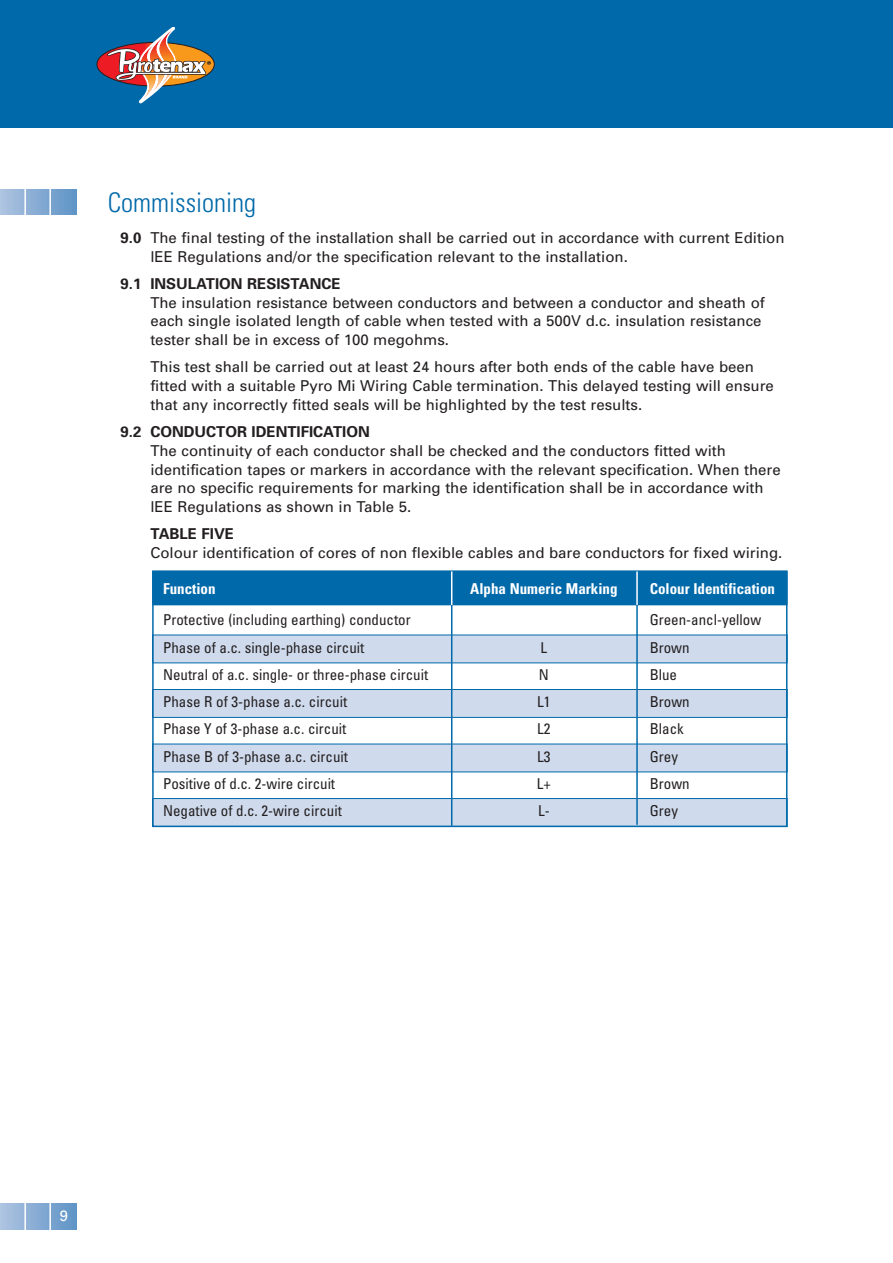
<style>
.page{position:relative;width:893px;height:1263px;background:#fff}
.page>*{position:absolute;margin:0;border:0;box-sizing:border-box;transform-origin:0 0}
.t1{font:300 condensed 27px "Univers";color:#0069aa}
.t2{font:15px/18.8px "Univers";color:#231f20}
.t3{font:condensed 15px "Univers";color:#231f20}
.t4{font:700 condensed 15px "Univers";color:#fff}
.t5{font:15px "Univers";color:#fff}
.s1{font-weight:700}
</style>
<div class="page">
<div style="left:153px;top:635px;width:634px;height:28px;background:#cfdbed"></div>
<div style="left:153px;top:689px;width:634px;height:28px;background:#cfdbed"></div>
<div style="left:152px;top:689px;width:635px;height:29px;border:1px solid #0069aa"></div>
<div style="left:153px;top:744px;width:634px;height:28px;background:#cfdbed"></div>
<div style="left:153px;top:798px;width:634px;height:28px;background:#cfdbed"></div>
<div style="left:152px;top:798px;width:635px;height:29px;border:1px solid #0069aa"></div>
<div style="left:153px;top:571px;width:634px;height:34px;background:#0069aa"></div>
<div style="left:152px;top:571px;width:635px;height:256px;border:2px solid #0069aa"></div>
<hr style="left:636px;top:571px;width:2px;height:254px;background:#0069aa">
<hr style="left:451px;top:571px;width:1px;height:255px;background:#0069aa">
<hr style="left:636px;top:571px;width:2px;height:34px;background:#fff">
<hr style="left:451px;top:571px;width:1px;height:34px;background:#fff">
<svg style="left:0;top:1204px;width:77px;height:25px;background:#86abd3"></svg>
<hr style="left:24px;top:1199px;width:2px;height:37px;background:#fff">
<hr style="left:49px;top:1199px;width:2px;height:37px;background:#fff">
<svg style="left:0;top:189px;width:77px;height:26px;background:#86abd3"></svg>
<hr style="left:24px;top:184px;width:2px;height:37px;background:#fff">
<hr style="left:49px;top:184px;width:2px;height:37px;background:#fff">
<div style="left:0;top:0;width:893px;height:127px;background:#0069aa"></div>
<svg style="left:97px;top:42px;width:117px;height:44px"></svg>
<svg style="left:107px;top:27px;width:104px;height:76px"></svg>
<p class="t1" style="left:108px;top:193px;width:150px">Commissioning</p>
<p class="t2" style="left:150px;top:229px;width:636px;text-indent:-30px"><span class="s1">9.0</span> The final testing of the installation shall be carried out in accordance with current Edition lEE Regulations and/or the specification relevant to the installation.</p>
<p class="t2" style="left:150px;top:275px;width:616px;text-indent:-30px"><span class="s1">9.1 INSULATION RESISTANCE<br></span>The insulation resistance between conductors and between a conductor and sheath of each single isolated length of cable when tested with a 500V d.c. insulation resistance tester shall be in excess of 100 megohms.</p>
<p class="t2" style="left:150px;top:359px;width:625px">This test shall be carried out at least 24 hours after both ends of the cable have been fitted with a suitable Pyro Mi Wiring Cable termination. This delayed testing will ensure that any incorrectly fitted seals will be highlighted by the test results.</p>
<p class="t2" style="left:150px;top:424px;width:632px;text-indent:-30px"><span class="s1">9.2 CONDUCTOR IDENTIFICATION<br></span>The continuity of each conductor shall be checked and the conductors fitted with identification tapes or markers in accordance with the relevant specification. When there are no specific requirements for marking the identification shall be in accordance with lEE Regulations as shown in Table 5.</p>
<p class="t2" style="left:150px;top:526px;width:634px"><span class="s1">TABLE FIVE<br></span>Colour identification of cores of non flexible cables and bare conductors for fixed wiring.</p>
<p class="t4" style="left:163px;top:583px;width:54px">Function</p>
<p class="t4" style="left:470px;top:583px;width:149px">Alpha Numeric Marking</p>
<p class="t4" style="left:650px;top:583px;width:127px">Colour Identification</p>
<p class="t3" style="left:163px;top:614px;width:249px">Protective (including earthing) conductor</p>
<p class="t3" style="left:650px;top:614px;width:113px">Green-ancl-yellow</p>
<p class="t3" style="left:163px;top:642px;width:203px">Phase of a.c. single-phase circuit</p>
<p class="t3" style="left:541px;top:642px;width:8px">L</p>
<p class="t3" style="left:650px;top:642px;width:41px">Brown</p>
<p class="t3" style="left:163px;top:669px;width:267px">Neutral of a.c. single- or three-phase circuit</p>
<p class="t3" style="left:539px;top:669px;width:12px">N</p>
<p class="t3" style="left:650px;top:669px;width:29px">Blue</p>
<p class="t3" style="left:163px;top:696px;width:186px">Phase R of 3-phase a.c. circuit</p>
<p class="t3" style="left:537px;top:696px;width:15px">L1</p>
<p class="t3" style="left:650px;top:696px;width:41px">Brown</p>
<p class="t3" style="left:163px;top:723px;width:185px">Phase Y of 3-phase a.c. circuit</p>
<p class="t3" style="left:537px;top:723px;width:15px">L2</p>
<p class="t3" style="left:650px;top:723px;width:36px">Black</p>
<p class="t3" style="left:163px;top:751px;width:186px">Phase B of 3-phase a.c. circuit</p>
<p class="t3" style="left:537px;top:751px;width:15px">L3</p>
<p class="t3" style="left:650px;top:751px;width:30px">Grey</p>
<p class="t3" style="left:163px;top:778px;width:174px">Positive of d.c. 2-wire circuit</p>
<p class="t3" style="left:537px;top:778px;width:16px">L+</p>
<p class="t3" style="left:650px;top:778px;width:41px">Brown</p>
<p class="t3" style="left:163px;top:805px;width:180px">Negative of d.c. 2-wire circuit</p>
<p class="t3" style="left:538px;top:805px;width:13px">L-</p>
<p class="t3" style="left:650px;top:805px;width:30px">Grey</p>
<p class="t5" style="left:60px;top:1210px;width:10px">9</p>
</div>
